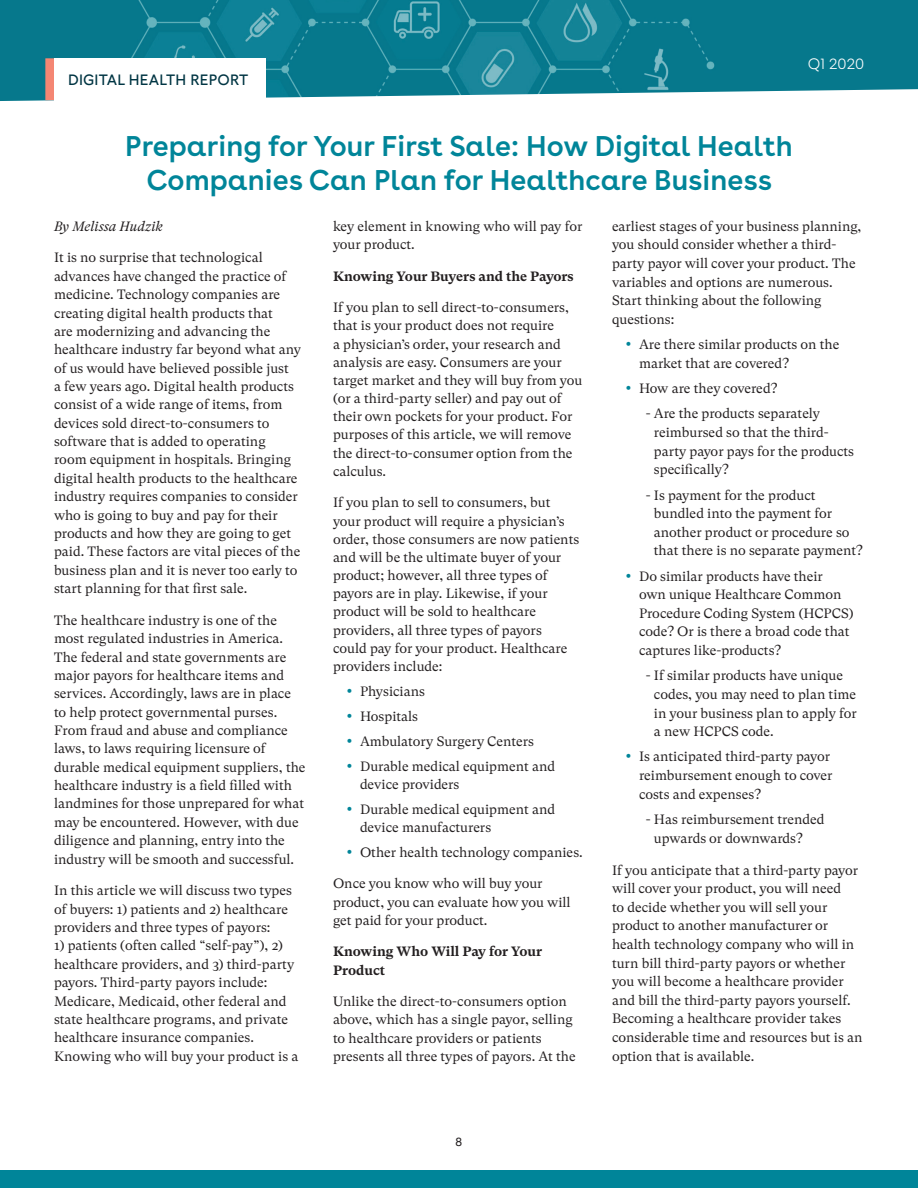
<style>
.page{position:relative;width:918px;height:1188px;background:#fff}
.page>*{position:absolute;margin:0;border:0;box-sizing:border-box;transform-origin:0 0}
.t1{font:600 28.5px/34.2px "Buenos Aires";color:#008599;text-align:center}
.t2{font:15px "Buenos Aires";letter-spacing:.01em;color:#003543}
.t3{font:300 15px "Buenos Aires";letter-spacing:-.005em;color:#fff}
.t4{font:13.5px/18.3px "GT Super Text";color:#231f20}
.t5{font:700 13.5px/18.1px "GT Super Text";color:#231f20}
.t6{font:italic 13.5px "GT Super Text";letter-spacing:-.01em;color:#231f20}
.t7{font:12px "Helvetica Neue";color:#231f20}
.s1{color:#008599}
</style>
<div class="page">
<img style="left:0;top:0;width:918px;height:101px">
<div style="left:54px;top:58px;width:212px;height:50px;background:#fff"></div>
<div style="left:45px;top:58px;width:9px;height:42px;background:#f48673"></div>
<div style="left:0;top:1171px;width:918px;height:17px;background:#008599"></div>
<p class="t2" style="left:68px;top:68px;width:182px">DIGITAL HEALTH REPORT</p>
<p class="t3" style="left:808px;top:52px;width:58px">Q1 2020</p>
<h1 class="t1" style="left:125px;top:126px;width:669px">Preparing for Your First Sale: How Digital Health<br>Companies Can Plan for Healthcare Business</h1>
<p class="t6" style="left:54px;top:218px;width:110px">By Melissa Hudzik</p>
<p class="t4" style="left:54px;top:249px;width:249px">It is no surprise that technological advances have changed the practice of medicine. Technology companies are creating digital health products that<br>are modernizing and advancing the healthcare industry far beyond what any of us would have believed possible just<br>a few years ago. Digital health products consist of a wide range of items, from devices sold direct-to-consumers to software that is added to operating room equipment in hospitals. Bringing digital health products to the healthcare industry requires companies to consider who is going to buy and pay for their products and how they are going to get paid. These factors are vital pieces of the business plan and it is never too early to start planning for that first sale.</p>
<p class="t4" style="left:54px;top:611px;width:253px">The healthcare industry is one of the most regulated industries in America.<br>The federal and state governments are major payors for healthcare items and services. Accordingly, laws are in place to help protect governmental purses.<br>From fraud and abuse and compliance laws, to laws requiring licensure of durable medical equipment suppliers, the healthcare industry is a field filled with landmines for those unprepared for what may be encountered. However, with due diligence and planning, entry into the industry will be smooth and successful.</p>
<p class="t4" style="left:54px;top:882px;width:240px">In this article we will discuss two types of buyers: 1) patients and 2) healthcare providers and three types of payors:</p>
<p class="t4" style="left:54px;top:937px;width:246px">1) patients (often called “self-pay”), 2) healthcare providers, and 3) third-party payors. Third-party payors include:<br>Medicare, Medicaid, other federal and state healthcare programs, and private healthcare insurance companies.<br>Knowing who will buy your product is a</p>
<p class="t4" style="left:333px;top:217px;width:251px">key element in knowing who will pay for your product.</p>
<p class="t5" style="left:333px;top:267px;width:242px">Knowing Your Buyers and the Payors</p>
<p class="t4" style="left:333px;top:298px;width:251px">If you plan to sell direct-to-consumers, that is your product does not require<br>a physician’s order, your research and analysis are easy. Consumers are your target market and they will buy from you (or a third-party seller) and pay out of their own pockets for your product. For purposes of this article, we will remove the direct-to-consumer option from the calculus.</p>
<p class="t4" style="left:333px;top:494px;width:248px">If you plan to sell to consumers, but your product will require a physician’s order, those consumers are now patients and will be the ultimate buyer of your product; however, all three types of payors are in play. Likewise, if your product will be sold to healthcare providers, all three types of payors<br>could pay for your product. Healthcare providers include:</p>
<p class="t4" style="left:347px;top:682px;width:80px"><span class="s1">•</span> Physicians</p>
<p class="t4" style="left:347px;top:707px;width:73px"><span class="s1">•</span> Hospitals</p>
<p class="t4" style="left:347px;top:732px;width:189px"><span class="s1">•</span> Ambulatory Surgery Centers</p>
<p class="t4" style="left:360px;top:757px;width:197px;text-indent:-14px"><span class="s1">•</span> Durable medical equipment and device providers</p>
<p class="t4" style="left:360px;top:800px;width:197px;text-indent:-14px"><span class="s1">•</span> Durable medical equipment and device manufacturers</p>
<p class="t4" style="left:347px;top:843px;width:238px"><span class="s1">•</span> Other health technology companies.</p>
<p class="t4" style="left:333px;top:875px;width:239px">Once you know who will buy your product, you can evaluate how you will get paid for your product.</p>
<p class="t5" style="left:333px;top:943px;width:211px">Knowing Who Will Pay for Your<br>Product</p>
<p class="t4" style="left:333px;top:993px;width:244px">Unlike the direct-to-consumers option above, which has a single payor, selling to healthcare providers or patients presents all three types of payors. At the</p>
<p class="t7" style="left:456px;top:1133px;width:8px">8</p>
<p class="t4" style="left:612px;top:217px;width:251px">earliest stages of your business planning, you should consider whether a third&shy;party payor will cover your product. The variables and options are numerous.<br>Start thinking about the following questions:</p>
<p class="t4" style="left:639px;top:335px;width:202px;text-indent:-14px"><span class="s1">•</span> Are there similar products on the market that are covered?</p>
<p class="t4" style="left:626px;top:379px;width:154px"><span class="s1">•</span> How are they covered?</p>
<p class="t4" style="left:654px;top:405px;width:202px;text-indent:-8px">- Are the products separately reimbursed so that the third&shy;party payor pays for the products specifically?</p>
<p class="t4" style="left:654px;top:486px;width:211px;text-indent:-8px">- Is payment for the product bundled into the payment for another product or procedure so that there is no separate payment?</p>
<p class="t4" style="left:639px;top:567px;width:216px;text-indent:-14px"><span class="s1">•</span> Do similar products have their<br>own unique Healthcare Common<br>Procedure Coding System (HCPCS) code? Or is there a broad code that captures like-products?</p>
<p class="t4" style="left:654px;top:666px;width:204px;text-indent:-8px">- If similar products have unique codes, you may need to plan time in your business plan to apply for a new HCPCS code.</p>
<p class="t4" style="left:639px;top:748px;width:195px;text-indent:-14px"><span class="s1">•</span> Is anticipated third-party payor reimbursement enough to cover costs and expenses?</p>
<p class="t4" style="left:654px;top:810px;width:172px;text-indent:-8px">- Has reimbursement trended upwards or downwards?</p>
<p class="t4" style="left:612px;top:861px;width:252px">If you anticipate that a third-party payor will cover your product, you will need<br>to decide whether you will sell your product to another manufacturer or health technology company who will in turn bill third-party payors or whether you will become a healthcare provider and bill the third-party payors yourself.<br>Becoming a healthcare provider takes considerable time and resources but is an option that is available.</p>
</div>
